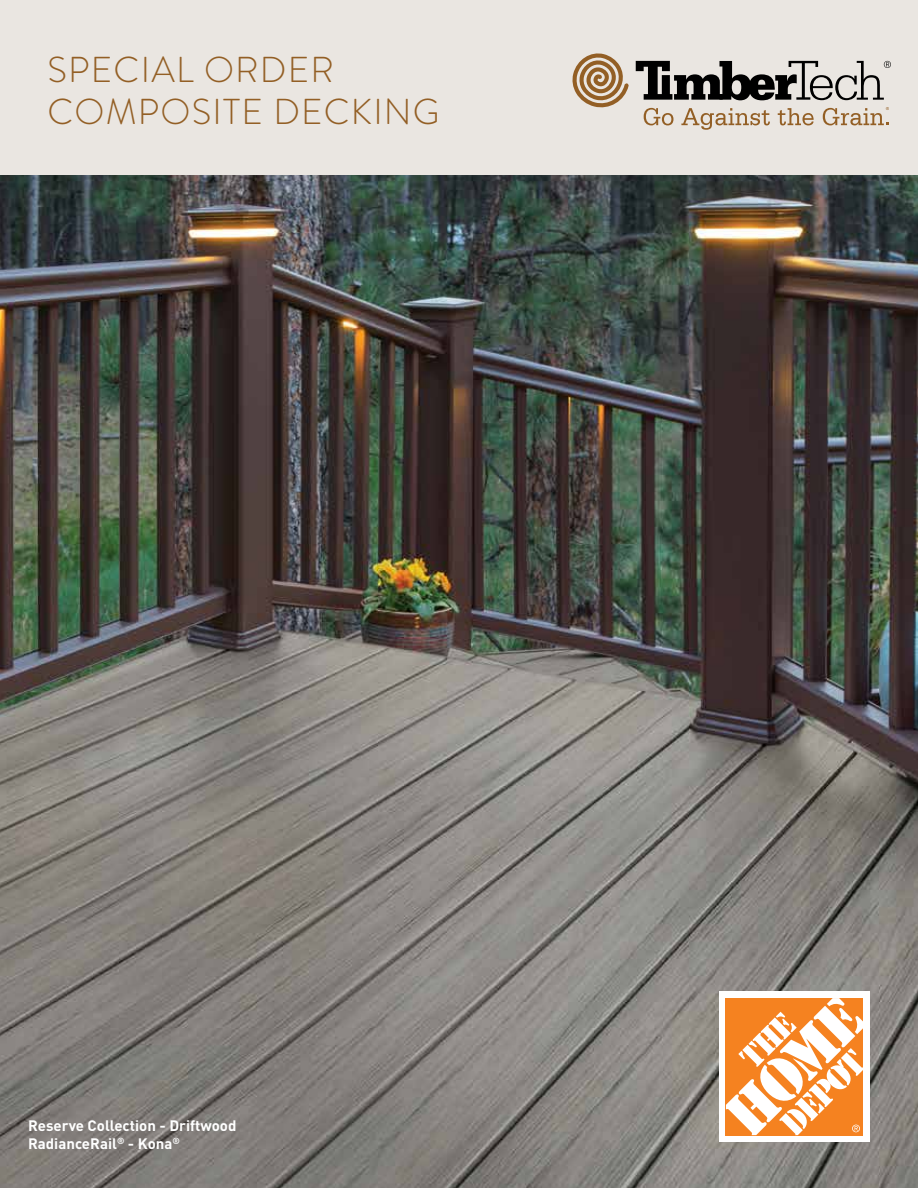
<style>
.page{position:relative;width:918px;height:1188px;background:#fff}
.page>*{position:absolute;margin:0;border:0;box-sizing:border-box;transform-origin:0 0}
.t1{font:300 36px/42px "Brandon Grotesque";letter-spacing:.035em;color:#935f25}
.t2{font:700 15px/18px "DIN";color:#fff}
.t3{font:4.5px "Serifa Std";color:#935f25}
</style>
<div class="page">
<img style="left:0;top:174px;width:918px;height:1014px">
<div style="left:0;top:0;width:918px;height:174px;background:#eae6e1"></div>
<div style="left:719px;top:991px;width:151px;height:151px;background:#fff"></div>
<svg style="left:726px;top:998px;width:137px;height:137px"></svg>
<svg style="left:572px;top:53px;width:57px;height:55px"></svg>
<svg style="left:636px;top:61px;width:255px;height:39px"></svg>
<svg style="left:644px;top:108px;width:29px;height:17px"></svg>
<svg style="left:681px;top:108px;width:89px;height:22px"></svg>
<svg style="left:778px;top:108px;width:36px;height:17px"></svg>
<svg style="left:823px;top:108px;width:66px;height:17px"></svg>
<h1 class="t1" style="left:48px;top:49px;width:394px">SPECIAL ORDER<br>COMPOSITE DECKING</h1>
<p class="t2" style="left:28px;top:1116px;width:210px">Reserve Collection - Driftwood<br>RadianceRail<sup>®</sup> - Kona<sup>®</sup></p>
<p class="t3" style="left:886px;top:106px;width:5px">®</p>
</div>
